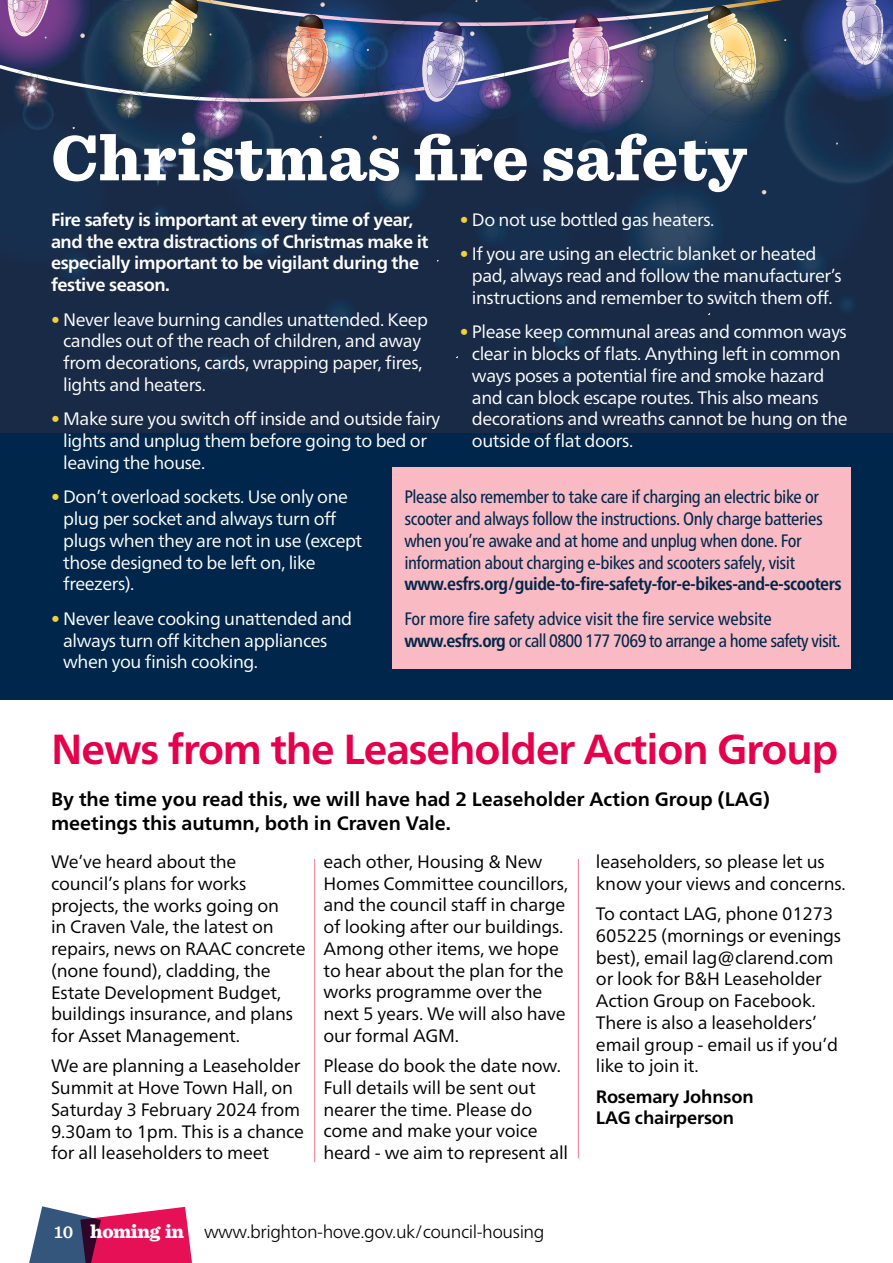
<style>
.page{position:relative;width:893px;height:1263px;background:#fff}
.page>*{position:absolute;margin:0;border:0;box-sizing:border-box;transform-origin:0 0}
.t1{font:900 66.75px "Sentinel";letter-spacing:.01em;color:#fff}
.t2{font:700 42px "Frutiger Neue LT Pro";letter-spacing:-.025em;color:#e5004c}
.t3{font:700 19.5px/23.4px "Frutiger Neue LT Pro";color:#000}
.t4{font:18px/21.8px "Frutiger Neue LT Pro";letter-spacing:-.01em;color:#000}
.t5{font:18px/21.8px "Frutiger Neue LT Pro";letter-spacing:-.025em;color:#fff}
.t6{font:condensed 18px/21.8px "Frutiger Neue LT Pro";letter-spacing:-.025em;color:#00274b}
.t7{font:700 18px/21.8px "Frutiger Neue LT Pro";letter-spacing:-.025em;color:#fff}
.t8{font:700 condensed 18px "Frutiger Neue LT Pro";letter-spacing:-.025em;color:#00274b}
.t9{font:300 18px "Frutiger Neue LT Pro";letter-spacing:-.025em;color:#000}
.t10{font:700 18px/21.8px "Frutiger Neue LT Pro";letter-spacing:-.01em;color:#000}
.s1{color:#f2d138}
.s2{font-weight:700}
.s3{font-family:"Sentinel";font-weight:600;color:#fff}
.s4{font-family:"Sentinel";font-weight:900;font-size:19.5px;color:#fff}
</style>
<div class="page">
<div style="left:0;top:0;width:893px;height:485px;background:#192a47"></div>
<svg style="left:0;top:0;width:893px;height:370px"></svg>
<img style="left:871px;top:38px;width:11px;height:21px">
<img style="left:863px;top:35px;width:14px;height:21px">
<img style="left:871px;top:38px;width:9px;height:20px">
<svg style="left:29px;top:1206px;width:163px;height:57px;background:#ae4879"></svg>
<div style="left:0;top:433px;width:893px;height:267px;background:#00274b"></div>
<hr style="left:578px;top:859px;width:1px;height:299px;background:#f2788a">
<hr style="left:314px;top:859px;width:1px;height:303px;background:#f2788a">
<div style="left:392px;top:467px;width:458px;height:202px;background:#f9bac3"></div>
<h1 class="t1" style="left:51px;top:105px;width:697px">Christmas fire safety</h1>
<p class="t5" style="left:460px;top:208px;width:256px"><span class="s1">•</span> Do not use bottled gas heaters.</p>
<p class="t5" style="left:472px;top:243px;width:371px;text-indent:-12px"><span class="s1">•</span> If you are using an electric blanket or heated pad, always read and follow the manufacturer’s instructions and remember to switch them off.</p>
<p class="t5" style="left:472px;top:321px;width:377px;text-indent:-12px"><span class="s1">•</span> Please keep communal areas and common ways clear in blocks of flats. Anything left in common ways poses a potential fire and smoke hazard and can block escape routes. This also means decorations and wreaths cannot be hung on the outside of flat doors.</p>
<p class="t7" style="left:51px;top:209px;width:379px">Fire safety is important at every time of year, and the extra distractions of Christmas make it especially important to be vigilant during the festive season.</p>
<p class="t5" style="left:63px;top:308px;width:366px;text-indent:-12px"><span class="s1">•</span> Never leave burning candles unattended. Keep candles out of the reach of children, and away from decorations, cards, wrapping paper, fires, lights and heaters.</p>
<p class="t5" style="left:63px;top:408px;width:379px;text-indent:-12px"><span class="s1">•</span> Make sure you switch off inside and outside fairy lights and unplug them before going to bed or leaving the house.</p>
<p class="t5" style="left:63px;top:486px;width:301px;text-indent:-12px"><span class="s1">•</span> Don’t overload sockets. Use only one plug per socket and always turn off plugs when they are not in use (except those designed to be left on, like freezers).</p>
<p class="t5" style="left:63px;top:607px;width:291px;text-indent:-12px"><span class="s1">•</span> Never leave cooking unattended and always turn off kitchen appliances when you finish cooking.</p>
<p class="t6" style="left:404px;top:486px;width:420px">Please also remember to take care if charging an electric bike or scooter and always follow the instructions. Only charge batteries when you’re awake and at home and unplug when done. For information about charging e-bikes and scooters safely, visit</p>
<p class="t8" style="left:404px;top:573px;width:439px">www.esfrs.org/guide-to-fire-safety-for-e-bikes-and-e-scooters</p>
<p class="t6" style="left:404px;top:608px;width:438px">For more fire safety advice visit the fire service website <span class="s2">www.esfrs.org</span> or call 0800 177 7069 to arrange a home safety visit.</p>
<h2 class="t2" style="left:51px;top:724px;width:789px">News from the Leaseholder Action Group</h2>
<p class="t3" style="left:51px;top:788px;width:720px">By the time you read this, we will have had 2 Leaseholder Action Group (LAG) meetings this autumn, both in Craven Vale.</p>
<p class="t4" style="left:51px;top:851px;width:256px">We’ve heard about the council’s plans for works projects, the works going on<br>in Craven Vale, the latest on repairs, news on RAAC concrete (none found), cladding, the<br>Estate Development Budget, buildings insurance, and plans for Asset Management.</p>
<p class="t4" style="left:51px;top:1055px;width:255px">We are planning a Leaseholder<br>Summit at Hove Town Hall, on<br>Saturday 3 February 2024 from<br>9.30am to 1pm. This is a chance for all leaseholders to meet</p>
<p class="t4" style="left:323px;top:851px;width:246px">each other, Housing &amp; New<br>Homes Committee councillors, and the council staff in charge of looking after our buildings.<br>Among other items, we hope to hear about the plan for the works programme over the next 5 years. We will also have our formal AGM.</p>
<p class="t4" style="left:323px;top:1055px;width:246px">Please do book the date now.<br>Full details will be sent out nearer the time. Please do come and make your voice heard - we aim to represent all</p>
<p class="t4" style="left:596px;top:851px;width:251px">leaseholders, so please let us know your views and concerns.</p>
<p class="t4" style="left:596px;top:903px;width:247px">To contact LAG, phone 01273<br>605225 (mornings or evenings best), email lag@clarend.com or look for B&amp;H Leaseholder<br>Action Group on Facebook.<br>There is also a leaseholders’ email group - email us if you’d like to join it.</p>
<p class="t10" style="left:596px;top:1085px;width:159px">Rosemary Johnson<br>LAG chairperson</p>
<p class="t9" style="left:54px;top:1221px;width:492px"><span class="s3">10</span> <span class="s4">homing in</span> www.brighton-hove.gov.uk/council-housing</p>
</div>
